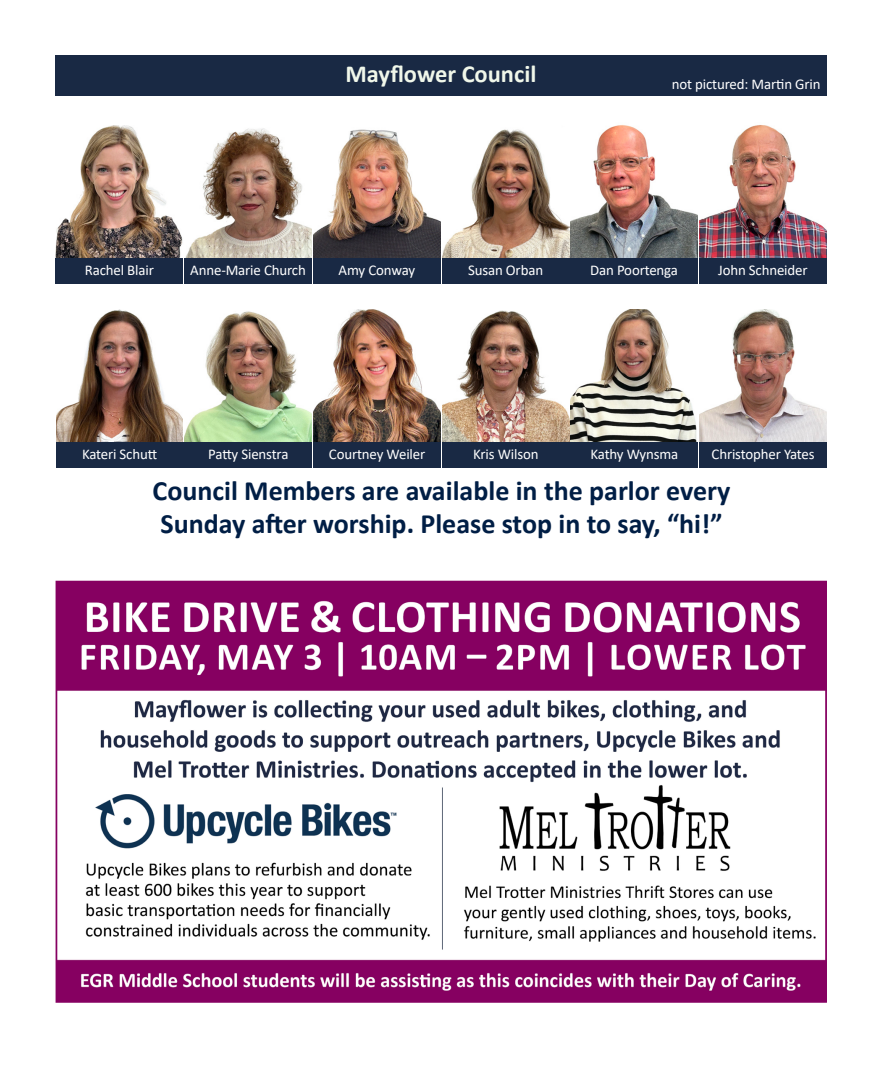
<style>
.page{position:relative;width:882px;height:1071px;background:#fff}
.page>*{position:absolute;margin:0;border:0;box-sizing:border-box;transform-origin:0 0}
.SUB_1{font:700 28px/33.6px "Calibri";color:#001e45}
.E_-_Title{font:700 24.5px "Calibri";color:#f0f7ea}
.SUB_1-2{font:14.88px "Calibri";letter-spacing:-.01em;color:#fff}
</style>
<div class="page">
<div style="left:55px;top:55px;width:772px;height:41px;background:#192944"></div>
<img style="left:55px;top:126px;width:385px;height:157px">
<div style="left:56px;top:258px;width:127px;height:26px;background:#192944"></div>
<div style="left:185px;top:258px;width:127px;height:26px;background:#192944"></div>
<div style="left:313px;top:258px;width:127px;height:26px;background:#192944"></div>
<img style="left:442px;top:129px;width:127px;height:129px">
<div style="left:442px;top:258px;width:127px;height:26px;background:#192944"></div>
<img style="left:571px;top:125px;width:127px;height:133px">
<div style="left:571px;top:258px;width:127px;height:26px;background:#192944"></div>
<img style="left:699px;top:125px;width:127px;height:133px">
<div style="left:699px;top:258px;width:127px;height:26px;background:#192944"></div>
<img style="left:56px;top:310px;width:127px;height:132px">
<div style="left:56px;top:442px;width:127px;height:25px;background:#192944"></div>
<img style="left:185px;top:311px;width:127px;height:131px">
<div style="left:185px;top:442px;width:127px;height:25px;background:#192944"></div>
<img style="left:314px;top:310px;width:255px;height:132px">
<div style="left:314px;top:442px;width:127px;height:25px;background:#192944"></div>
<div style="left:442px;top:442px;width:127px;height:25px;background:#192944"></div>
<img style="left:571px;top:310px;width:126px;height:132px">
<div style="left:571px;top:442px;width:127px;height:25px;background:#192944"></div>
<img style="left:700px;top:310px;width:127px;height:132px">
<div style="left:700px;top:442px;width:127px;height:25px;background:#192944"></div>
<img style="left:59px;top:584px;width:765px;height:416px">
<div style="left:56px;top:581px;width:771px;height:422px;border:2px solid #860061"></div>
<p class="E_-_Title" style="left:346px;top:57px;width:192px">Mayflower Council</p>
<p class="SUB_1-2" style="left:672px;top:74px;width:150px">not pictured: Martin Grin</p>
<p class="SUB_1-2" style="left:85px;top:260px;width:71px">Rachel Blair</p>
<p class="SUB_1-2" style="left:190px;top:260px;width:117px">Anne-Marie Church</p>
<p class="SUB_1-2" style="left:339px;top:260px;width:78px">Amy Conway</p>
<p class="SUB_1-2" style="left:468px;top:260px;width:77px">Susan Orban</p>
<p class="SUB_1-2" style="left:590px;top:260px;width:89px">Dan Poortenga</p>
<p class="SUB_1-2" style="left:718px;top:260px;width:91px">John Schneider</p>
<p class="SUB_1-2" style="left:82px;top:444px;width:77px">Kateri Schutt</p>
<p class="SUB_1-2" style="left:208px;top:444px;width:82px">Patty Sienstra</p>
<p class="SUB_1-2" style="left:329px;top:444px;width:98px">Courtney Weiler</p>
<p class="SUB_1-2" style="left:473px;top:444px;width:67px">Kris Wilson</p>
<p class="SUB_1-2" style="left:591px;top:444px;width:89px">Kathy Wynsma</p>
<p class="SUB_1-2" style="left:712px;top:444px;width:105px">Christopher Yates</p>
<p class="SUB_1" style="left:153px;top:473px;width:579px">Council Members are available in the parlor every<br>Sunday after worship. Please stop in to say, “hi!”</p>
</div>
